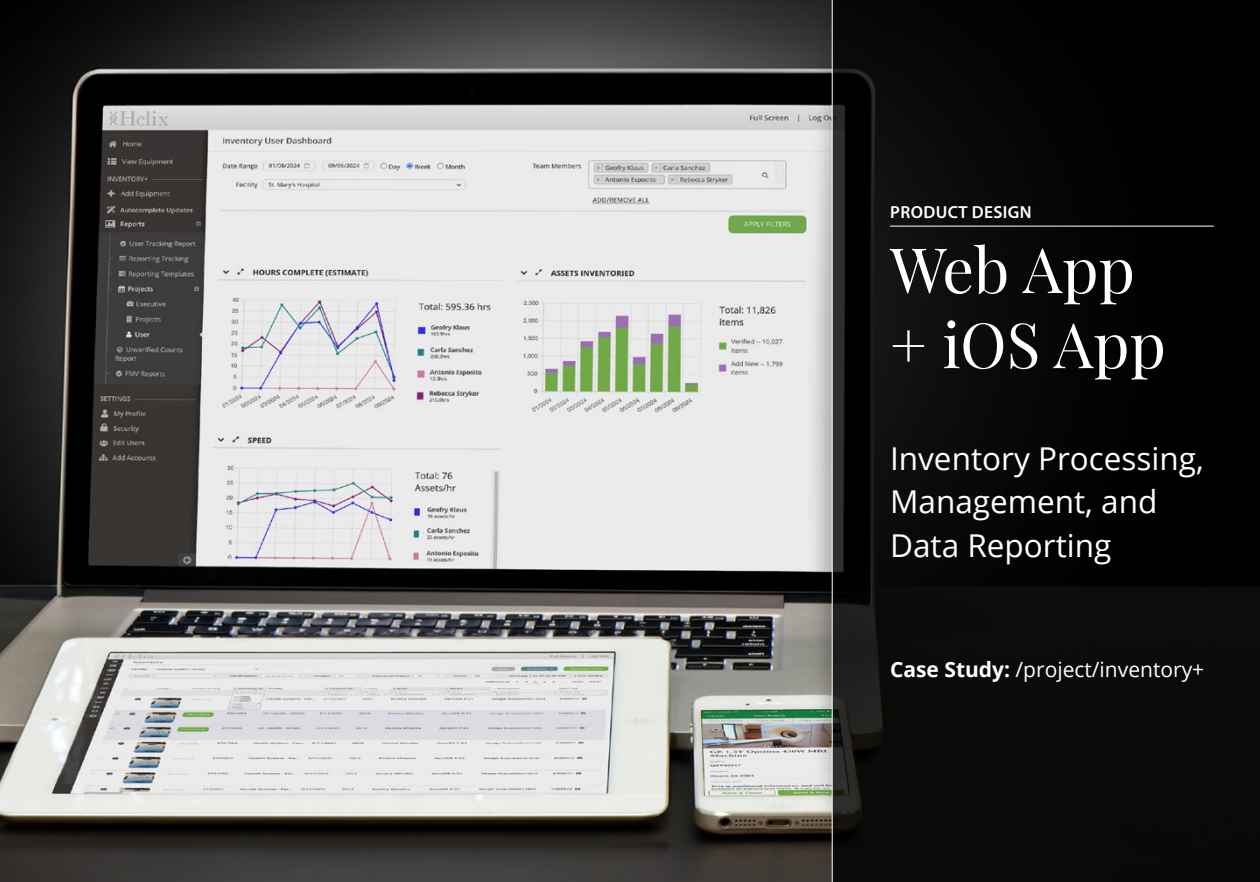
<style>
.page{position:relative;width:1260px;height:882px;background:#fff}
.page>*{position:absolute;margin:0;border:0;box-sizing:border-box;transform-origin:0 0}
.t1{font:62.65px/75.1px "Playfair Display";color:#fff}
.t2{font:31.5px/43.8px "Open Sans";color:#fff}
.t3{font:21px "Open Sans";color:#fff}
.t4{font:600 17.5px "Myriad Pro";letter-spacing:.02em;color:#fff}
.s1{font-weight:700}
</style>
<div class="page">
<img style="left:0;top:0;width:801px;height:882px">
<div style="left:832px;top:0;width:428px;height:882px;background:#090909"></div>
<img style="left:801px;top:0;width:31px;height:882px">
<hr style="left:832px;top:0;width:1px;height:882px;background:#fff">
<hr style="left:890px;top:226px;width:324px;height:1px;background:#fff">
<p class="t4" style="left:890px;top:201px;width:143px">PRODUCT DESIGN</p>
<h1 class="t1" style="left:890px;top:232px;width:277px">Web App + iOS App</h1>
<p class="t2" style="left:890px;top:436px;width:315px">Inventory Processing,<br>Management, and<br>Data Reporting</p>
<p class="t3" style="left:890px;top:655px;width:316px"><span class="s1">Case Study:</span> /project/inventory+</p>
</div>
